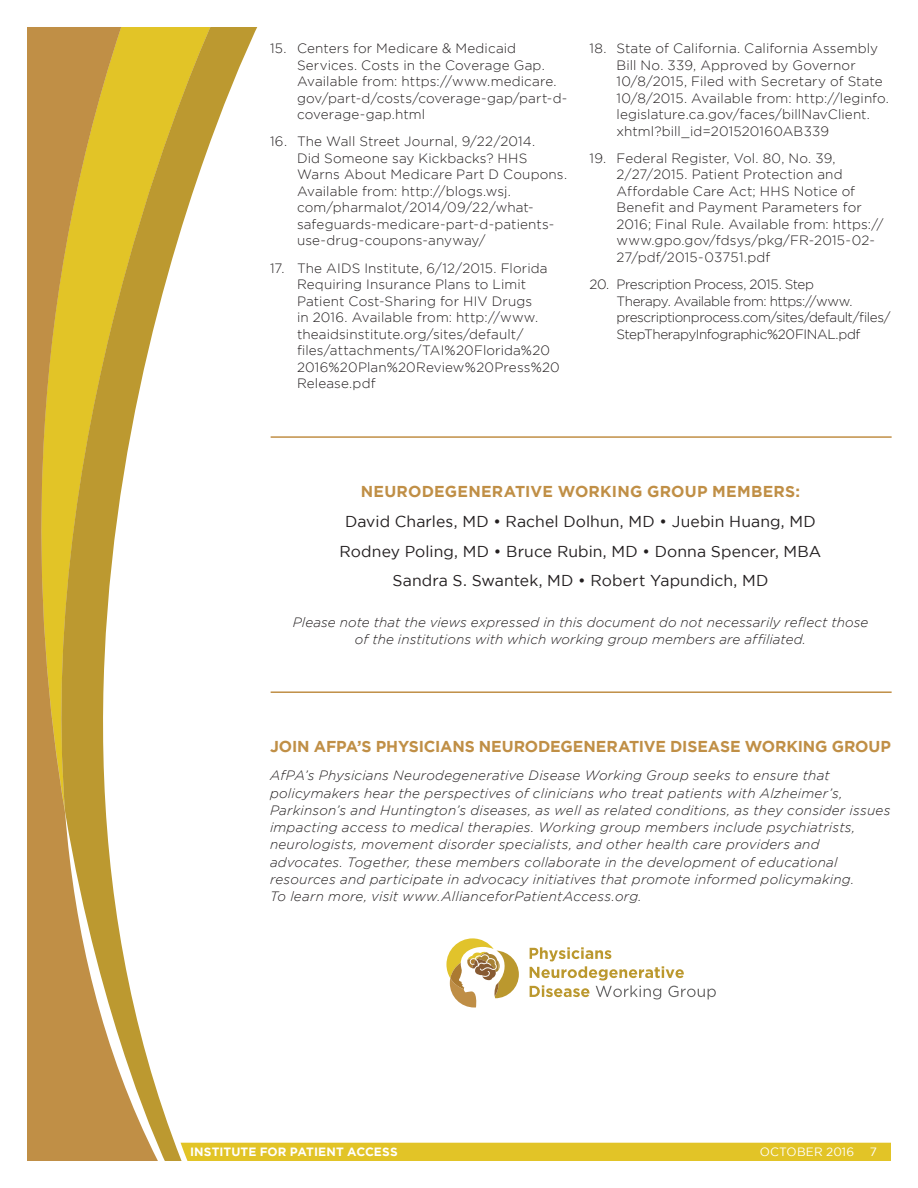
<style>
.page{position:relative;width:918px;height:1188px;background:#fff}
.page>*{position:absolute;margin:0;border:0;box-sizing:border-box;transform-origin:0 0}
.Body_Copy{font:15.75px "Gotham";letter-spacing:.005em;color:#231f20}
.Paragraph_Style_1{font:700 15.75px "Gotham";letter-spacing:-.005em;color:#c08f46}
.Paragraph_Style_1-2{font:700 15.75px "Gotham";letter-spacing:.015em;color:#c08f46}
.t1{font:300 13.5px/16.5px "Gotham";letter-spacing:.005em;color:#231f20}
.Body_Copy_-_3{font:italic 300 13.5px/17.2px "Gotham";letter-spacing:.015em;color:#231f20}
.t2{font:300 13.5px/16.5px "Gotham";letter-spacing:-.03em;color:#231f20}
.Body_Copy-2{font:italic 300 13.5px/16.2px "Gotham";letter-spacing:.005em;color:#231f20;text-align:center}
.t3{font:700 12px "Gotham";letter-spacing:.005em;color:#fff}
.t4{font:12px "Gotham";letter-spacing:.01em;color:#fff}
</style>
<div class="page">
<svg style="left:27px;top:27px;width:230px;height:1134px"></svg>
<svg style="left:40px;top:27px;width:170px;height:786px"></svg>
<div style="left:181px;top:1143px;width:710px;height:18px;background:#e2c427"></div>
<svg style="left:530px;top:947px;width:186px;height:53px"></svg>
<svg style="left:446px;top:938px;width:73px;height:70px"></svg>
<hr style="left:271px;top:436px;width:621px;height:2px;background:#c08f46">
<hr style="left:271px;top:691px;width:621px;height:2px;background:#c08f46">
<p class="t1" style="left:297px;top:40px;width:272px;text-indent:-27px">15. Centers for Medicare &amp; Medicaid Services. Costs in the Coverage Gap.<br>Available from: https://www.medicare. gov/part-d/costs/coverage-gap/part-d&shy;coverage-gap.html</p>
<p class="t1" style="left:297px;top:133px;width:272px;text-indent:-27px">16. The Wall Street Journal, 9/22/2014.<br>Did Someone say Kickbacks? HHS Warns About Medicare Part D Coupons.<br>Available from: http://blogs.wsj. com/pharmalot/2014/09/22/what&shy;safeguards-medicare-part-d-patients&shy;use-drug-coupons-anyway/</p>
<p class="t1" style="left:297px;top:259px;width:264px;text-indent:-27px">17. The AIDS Institute, 6/12/2015. Florida Requiring Insurance Plans to Limit Patient Cost-Sharing for HIV Drugs<br>in 2016. Available from: http://www. theaidsinstitute.org/sites/default/ files/attachments/TAI%20Florida%20<br>2016%20Plan%20Review%20Press%20<br>Release.pdf</p>
<p class="t1" style="left:616px;top:40px;width:274px;text-indent:-27px">18. State of California. California Assembly Bill No. 339, Approved by Governor 10/8/2015, Filed with Secretary of State 10/8/2015. Available from: http://leginfo. legislature.ca.gov/faces/billNavClient. xhtml?bill_id=201520160AB339</p>
<p class="t1" style="left:616px;top:150px;width:269px;text-indent:-27px">19. Federal Register, Vol. 80, No. 39, 2/27/2015. Patient Protection and Affordable Care Act; HHS Notice of Benefit and Payment Parameters for 2016; Final Rule. Available from: https:// www.gpo.gov/fdsys/pkg/FR-2015-02- 27/pdf/2015-03751.pdf</p>
<p class="t2" style="left:616px;top:276px;width:275px;text-indent:-27px">20. Prescription Process, 2015. Step<br>Therapy. Available from: https://www. prescriptionprocess.com/sites/default/files/ StepTherapyInfographic%20FINAL.pdf</p>
<p class="Paragraph_Style_1-2" style="left:361px;top:482px;width:441px">NEURODEGENERATIVE WORKING GROUP MEMBERS:</p>
<p class="Body_Copy" style="left:345px;top:513px;width:472px">David Charles, MD • Rachel Dolhun, MD • Juebin Huang, MD</p>
<p class="Body_Copy" style="left:340px;top:542px;width:483px">Rodney Poling, MD • Bruce Rubin, MD • Donna Spencer, MBA</p>
<p class="Body_Copy" style="left:393px;top:572px;width:377px">Sandra S. Swantek, MD • Robert Yapundich, MD</p>
<p class="Body_Copy-2" style="left:293px;top:615px;width:577px">Please note that the views expressed in this document do not necessarily reflect those of the institutions with which working group members are affiliated.</p>
<p class="Paragraph_Style_1" style="left:270px;top:738px;width:622px">JOIN AFPA’S PHYSICIANS NEURODEGENERATIVE DISEASE WORKING GROUP</p>
<p class="Body_Copy_-_3" style="left:270px;top:767px;width:622px">AfPA’s Physicians Neurodegenerative Disease Working Group seeks to ensure that policymakers hear the perspectives of clinicians who treat patients with Alzheimer’s, Parkinson’s and Huntington’s diseases, as well as related conditions, as they consider issues impacting access to medical therapies. Working group members include psychiatrists, neurologists, movement disorder specialists, and other health care providers and advocates. Together, these members collaborate in the development of educational resources and participate in advocacy initiatives that promote informed policymaking.<br>To learn more, visit www.AllianceforPatientAccess.org.</p>
<p class="t3" style="left:190px;top:1145px;width:209px">INSTITUTE FOR PATIENT ACCESS</p>
<p class="t4" style="left:760px;top:1145px;width:96px">OCTOBER 2016</p>
<p class="t4" style="left:870px;top:1145px;width:9px">7</p>
</div>
